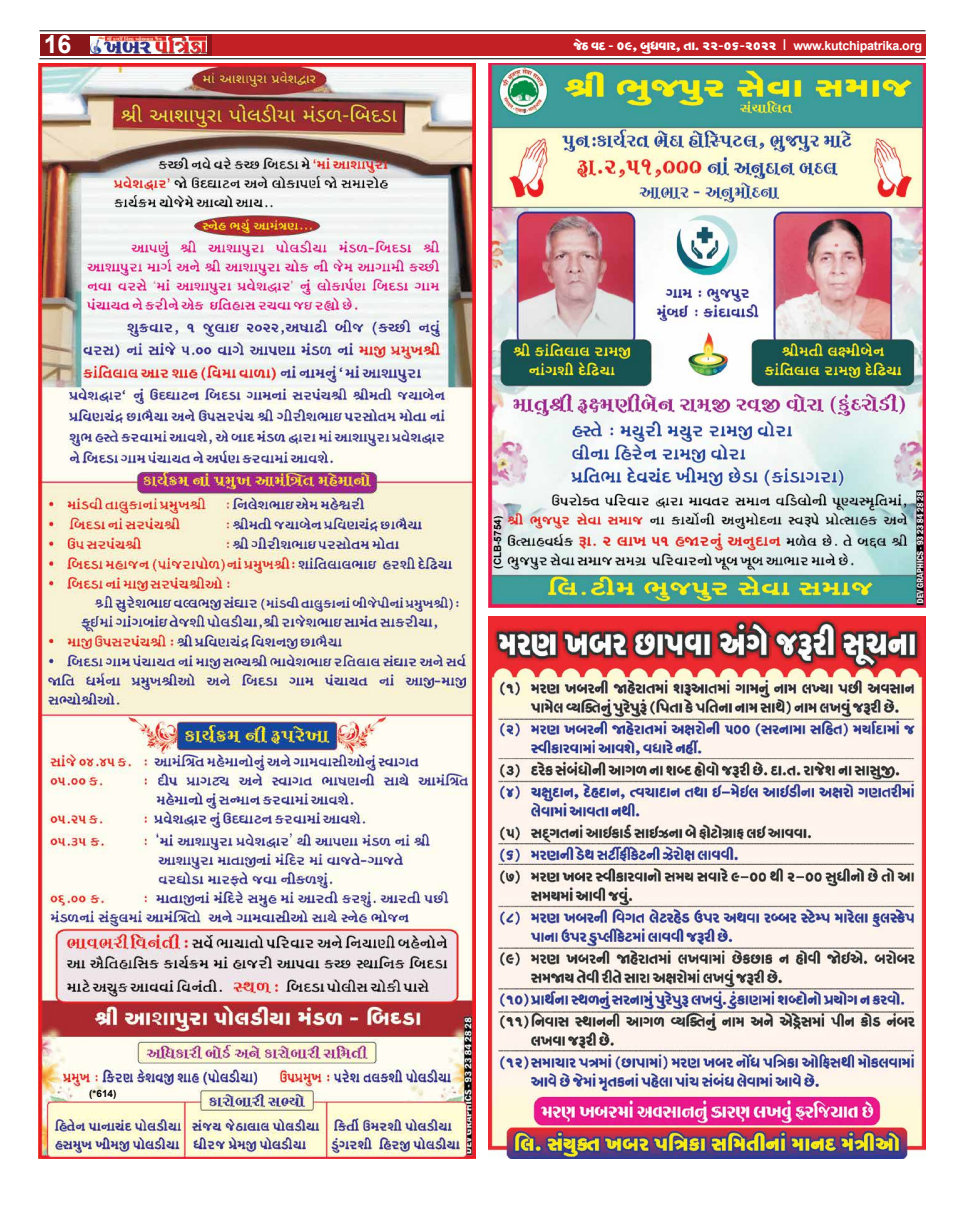
<style>
.page{position:relative;width:964px;height:1205px;background:#fff}
.page>*{position:absolute;margin:0;border:0;box-sizing:border-box;transform-origin:0 0}
.t1{font:700 25px "Arial";color:#fff}
.t2{font:15px "SHREE GUJ7";letter-spacing:-.02em;color:#fff}
.t3{font:700 10px "Arial";color:#000}
.s1{font-family:"Arial"}
.s2{font-family:"Arial";font-weight:700;font-size:12.5px}
</style>
<div class="page">
<div style="left:40px;top:34px;width:172px;height:21px;background:#8b1619"></div>
<div style="left:212px;top:34px;width:714px;height:21px;background:#c22025"></div>
<hr style="left:39px;top:58px;width:886px;height:1px;background:#000">
<hr style="left:39px;top:30px;width:886px;height:1px;background:#000">
<img style="left:90px;top:36px;width:116px;height:17px">
<img style="left:488px;top:64px;width:437px;height:543px">
<img style="left:488px;top:617px;width:437px;height:542px">
<img style="left:39px;top:64px;width:437px;height:1095px">
<h1 class="t1" style="left:44px;top:28px;width:29px">16</h1>
<p class="t2" style="left:573px;top:38px;width:350px">S&gt;¡W$ hv$ - 09, by^hpf, sp. 22-06-2022 <span class="s1">I</span> <span class="s2">www.kutchipatrika.org</span></p>
<p class="t3" style="left:89px;top:1087px;width:29px">(*614)</p>
<p class="t3" style="left:491px;top:569px;width:54px;rotate:-90deg">(CLB-5754)</p>
</div>
